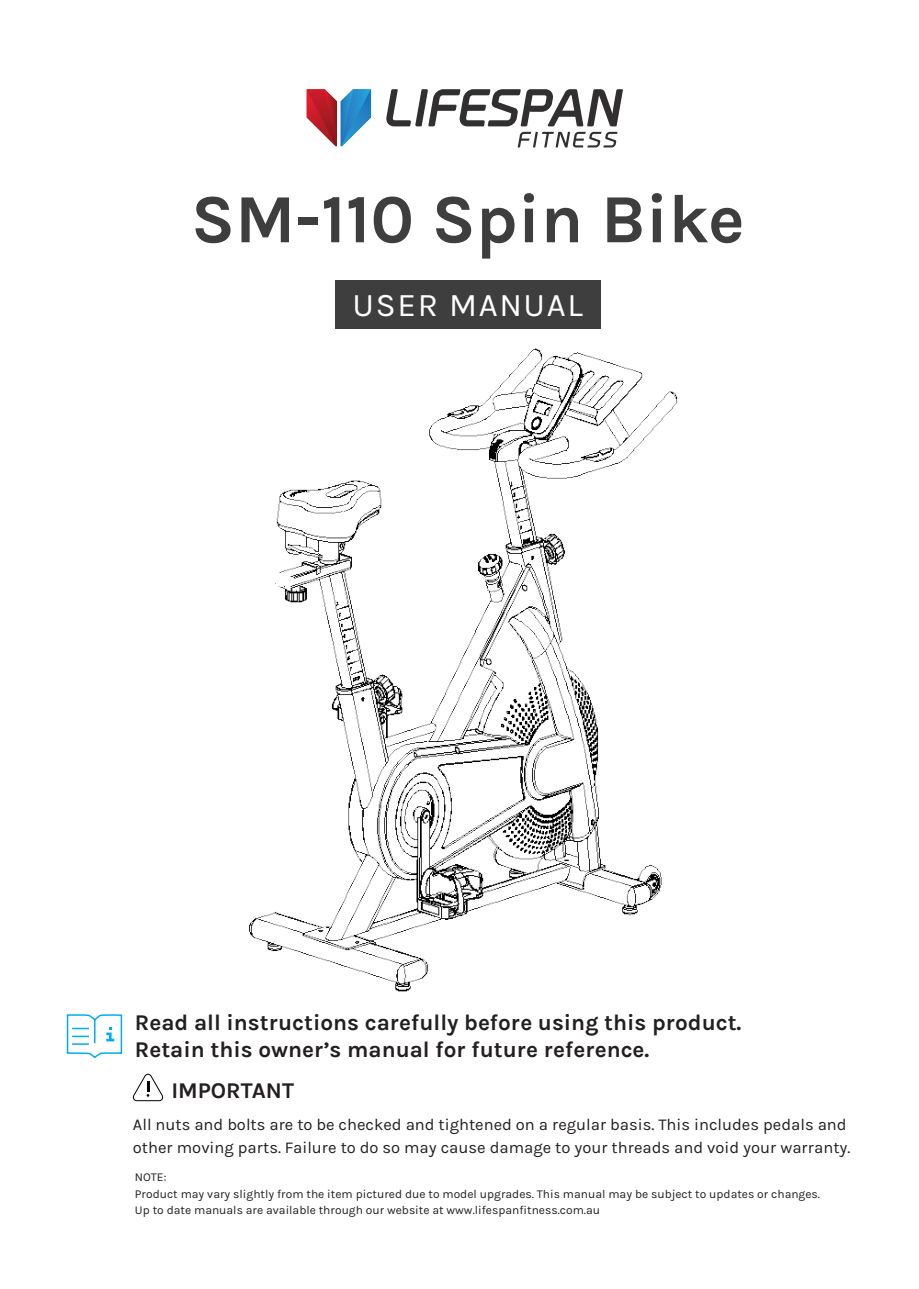
<style>
.page{position:relative;width:919px;height:1289px;background:#fff}
.page>*{position:absolute;margin:0;border:0;box-sizing:border-box;transform-origin:0 0}
.t1{font:700 69px "Karla";color:#3e3e3f}
.t2{font:33px "Karla";letter-spacing:.05em;color:#fff}
.t3{font:700 22.5px "Karla";color:#231f20}
.t4{font:16.5px/22.5px "Karla";color:#231f20}
.t5{font:12px "Karla";color:#231f20}
</style>
<div class="page">
<div style="left:335px;top:280px;width:265px;height:49px;background:#3e3e3f"></div>
<svg style="left:66px;top:1014px;width:57px;height:44px"></svg>
<svg style="left:517px;top:132px;width:100px;height:15px"></svg>
<svg style="left:386px;top:89px;width:237px;height:37px"></svg>
<svg style="left:307px;top:89px;width:64px;height:57px"></svg>
<svg style="left:132px;top:1073px;width:32px;height:28px"></svg>
<img style="left:249px;top:348px;width:429px;height:644px">
<p class="t1" style="left:191px;top:179px;width:555px">SM-110 Spin Bike</p>
<p class="t2" style="left:352px;top:286px;width:232px">USER MANUAL</p>
<p class="t3" style="left:135px;top:1009px;width:608px">Read all instructions carefully before using this product.</p>
<p class="t3" style="left:135px;top:1036px;width:516px">Retain this owner’s manual for future reference.</p>
<p class="t3" style="left:171px;top:1077px;width:124px">IMPORTANT</p>
<p class="t4" style="left:133px;top:1113px;width:719px">All nuts and bolts are to be checked and tightened on a regular basis. This includes pedals and other moving parts. Failure to do so may cause damage to your threads and void your warranty.</p>
<p class="t5" style="left:135px;top:1170px;width:33px">NOTE:</p>
<p class="t5" style="left:135px;top:1186px;width:686px">Product may vary slightly from the item pictured due to model upgrades. This manual may be subject to updates or changes.</p>
<p class="t5" style="left:135px;top:1203px;width:466px">Up to date manuals are available through our website at www.lifespanfitness.com.au</p>
</div>
